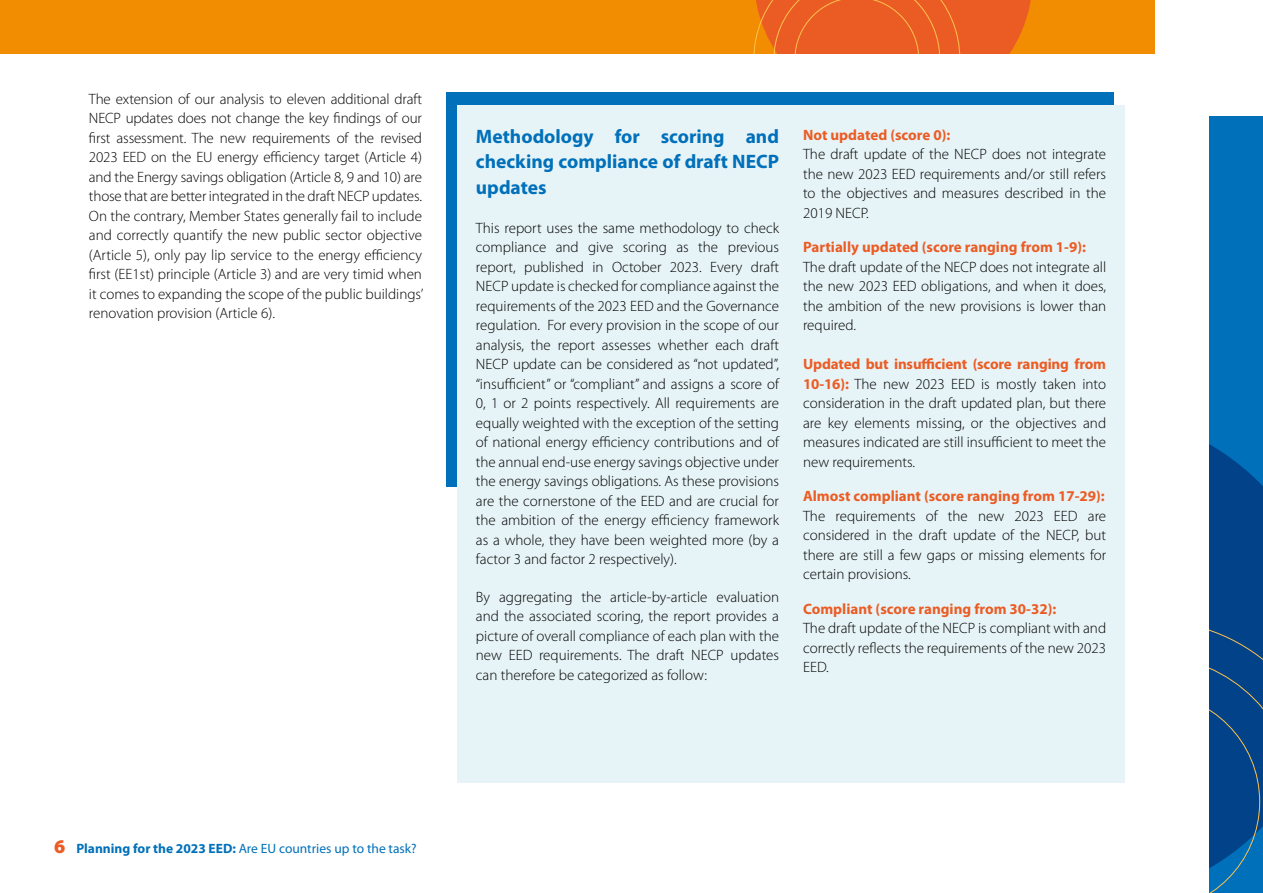
<style>
.page{position:relative;width:1263px;height:893px;background:#fff}
.page>*{position:absolute;margin:0;border:0;box-sizing:border-box;transform-origin:0 0}
.t1{font:700 19.5px/25.5px "Myriad Pro";color:#0070ba;text-align:justify}
.t2{font:300 15px/19.5px "Myriad Pro";color:#000;text-align:justify}
.t3{font:700 15px "Myriad Pro";color:#eb5c24}
.t4{font:13.5px "Myriad Pro";color:#0070ba}
.s1{font-weight:700;color:#eb5c24}
.s2{font-weight:900;font-size:19.5px;color:#eb5c24}
.s3{font-weight:700}
</style>
<div class="page">
<div style="left:478px;top:116px;width:785px;height:777px;background:#0070ba"></div>
<svg style="left:1209px;top:444px;width:54px;height:176px;background:#00468e"></svg>
<svg style="left:1209px;top:620px;width:54px;height:273px;background:#064b8f"></svg>
<div style="left:0;top:0;width:1155px;height:893px;background:#f28c00"></div>
<div style="left:0;top:54px;width:1209px;height:839px;background:#fff"></div>
<svg style="left:753px;top:0;width:278px;height:54px;background:#eb6122"></svg>
<div style="left:446px;top:92px;width:668px;height:395px;background:#0070ba"></div>
<div style="left:457px;top:105px;width:668px;height:677px;background:#e7f4f7"></div>
<p class="t2" style="left:89px;top:89px;width:336px">The extension of our analysis to eleven additional draft NECP updates does not change the key findings of our first assessment. The new requirements of the revised 2023 EED on the EU energy efficiency target (Article 4) and the Energy savings obligation (Article 8, 9 and 10) are those that are better integrated in the draft NECP updates.<br>On the contrary, Member States generally fail to include and correctly quantify the new public sector objective (Article 5), only pay lip service to the energy efficiency first (EE1st) principle (Article 3) and are very timid when it comes to expanding the scope of the public buildings’ renovation provision (Article 6).</p>
<h1 class="t1" style="left:476px;top:123px;width:305px">Methodology for scoring and checking compliance of draft NECP updates</h1>
<p class="t2" style="left:476px;top:218px;width:305px">This report uses the same methodology to check compliance and give scoring as the previous report, published in October 2023. Every draft NECP update is checked for compliance against the requirements of the 2023 EED and the Governance regulation. For every provision in the scope of our analysis, the report assesses whether each draft NECP update can be considered as “not updated”, “insufficient” or “compliant” and assigns a score of 0, 1 or 2 points respectively. All requirements are equally weighted with the exception of the setting of national energy efficiency contributions and of the annual end-use energy savings objective under the energy savings obligations. As these provisions are the cornerstone of the EED and are crucial for the ambition of the energy efficiency framework as a whole, they have been weighted more (by a factor 3 and factor 2 respectively).</p>
<p class="t2" style="left:476px;top:587px;width:305px">By aggregating the article-by-article evaluation and the associated scoring, the report provides a picture of overall compliance of each plan with the new EED requirements. The draft NECP updates can therefore be categorized as follow:</p>
<p class="t3" style="left:803px;top:125px;width:149px">Not updated (score 0):</p>
<p class="t2" style="left:803px;top:145px;width:305px">The draft update of the NECP does not integrate the new 2023 EED requirements and/or still refers to the objectives and measures described in the 2019 NECP.</p>
<p class="t3" style="left:803px;top:237px;width:284px">Partially updated (score ranging from 1-9):</p>
<p class="t2" style="left:803px;top:257px;width:305px">The draft update of the NECP does not integrate all the new 2023 EED obligations, and when it does, the ambition of the new provisions is lower than required.</p>
<p class="t2" style="left:803px;top:355px;width:305px"><span class="s1">Updated but insufficient (score ranging from 10-16):</span> The new 2023 EED is mostly taken into consideration in the draft updated plan, but there are key elements missing, or the objectives and measures indicated are still insufficient to meet the new requirements.</p>
<p class="t3" style="left:803px;top:486px;width:303px">Almost compliant (score ranging from 17-29):</p>
<p class="t2" style="left:803px;top:506px;width:305px">The requirements of the new 2023 EED are considered in the draft update of the NECP, but there are still a few gaps or missing elements for certain provisions.</p>
<p class="t3" style="left:803px;top:599px;width:255px">Compliant (score ranging from 30-32):</p>
<p class="t2" style="left:803px;top:619px;width:305px">The draft update of the NECP is compliant with and correctly reflects the requirements of the new 2023<br>EED.</p>
<p class="t4" style="left:54px;top:840px;width:364px"><span class="s2">6</span> <span class="s3">Planning for the 2023 EED:</span> Are EU countries up to the task?</p>
</div>
